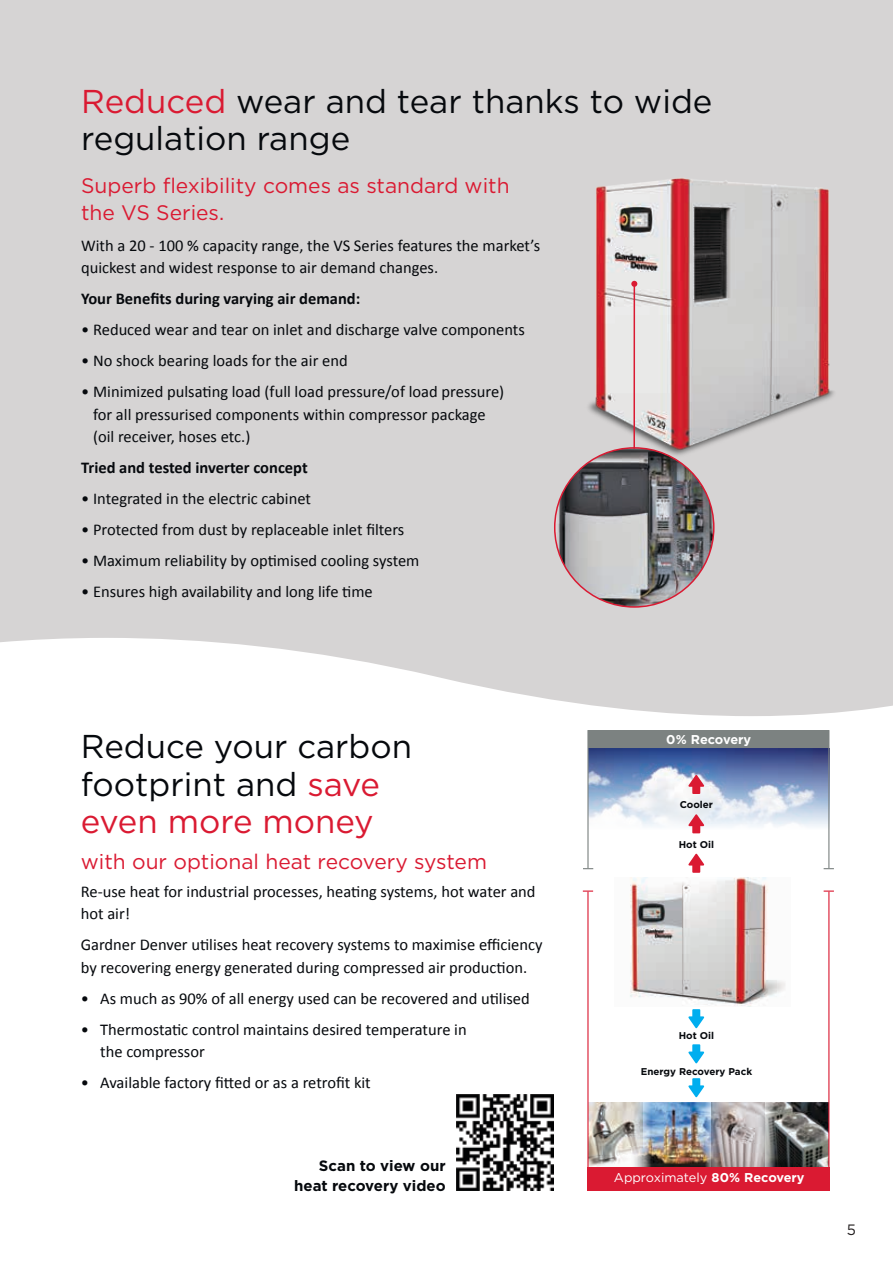
<style>
.page{position:relative;width:893px;height:1263px;background:#fff}
.page>*{position:absolute;margin:0;border:0;box-sizing:border-box;transform-origin:0 0}
.t1{font:33px/37.5px "Gotham";color:#06090d}
.t2{font:21px/27px "Gotham";color:#da1a32}
.t3{font:16.5px/22.5px "Calibri";color:#06090d}
.t4{font:700 16.5px "Calibri";color:#06090d}
.t5{font:700 15px/19.5px "Gotham";color:#06090d;text-align:right}
.t6{font:15px "Gotham";color:#231f20}
.t7{font:12.75px "Gotham";color:#fff}
.t8{font:700 12.75px "Gotham";letter-spacing:-.01em;color:#fff}
.t9{font:700 9.9px "Gotham";color:#06090d}
.s1{color:#da1a32}
.s2{font-weight:700}
</style>
<div class="page">
<div style="left:0;top:0;width:893px;height:742px;background:#d6d4d4"></div>
<svg style="left:0;top:638px;width:893px;height:553px"></svg>
<img style="left:726px;top:1103px;width:28px;height:64px">
<img style="left:589px;top:1103px;width:41px;height:64px">
<img style="left:754px;top:1103px;width:73px;height:64px">
<img style="left:630px;top:1103px;width:96px;height:64px">
<img style="left:589px;top:748px;width:238px;height:113px">
<div style="left:587px;top:730px;width:242px;height:139px;border:1px solid #7c8281"></div>
<div style="left:587px;top:891px;width:242px;height:300px;border:1px solid #da1a32"></div>
<div style="left:587px;top:1167px;width:242px;height:23px;background:#da1a32"></div>
<svg style="left:583px;top:890px;width:10px;height:2px"></svg>
<svg style="left:824px;top:890px;width:10px;height:2px"></svg>
<svg style="left:688px;top:1009px;width:16px;height:19px"></svg>
<svg style="left:688px;top:814px;width:16px;height:19px"></svg>
<svg style="left:688px;top:854px;width:16px;height:19px"></svg>
<svg style="left:688px;top:775px;width:16px;height:19px"></svg>
<svg style="left:688px;top:1044px;width:16px;height:19px"></svg>
<svg style="left:688px;top:1078px;width:16px;height:19px"></svg>
<div style="left:588px;top:731px;width:241px;height:17px;background:#7c8281"></div>
<img style="left:615px;top:878px;width:175px;height:128px">
<img style="left:580px;top:178px;width:254px;height:290px">
<img style="left:555px;top:448px;width:159px;height:159px;border-radius:80px">
<hr style="left:633px;top:284px;width:2px;height:165px;background:#da1a32">
<svg style="left:631px;top:281px;width:6px;height:6px"></svg>
<img style="left:457px;top:1094px;width:96px;height:97px">
<h1 class="t1" style="left:81px;top:82px;width:633px"><span class="s1">Reduced</span> wear and tear thanks to wide regulation range</h1>
<p class="t2" style="left:81px;top:171px;width:430px">Superb flexibility comes as standard with the VS Series.</p>
<p class="t3" style="left:81px;top:233px;width:460px">With a 20 - 100 % capacity range, the VS Series features the market’s quickest and widest response to air demand changes.</p>
<p class="t4" style="left:81px;top:288px;width:281px">Your Benefits during varying air demand:</p>
<p class="t3" style="left:81px;top:317px;width:445px">• Reduced wear and tear on inlet and discharge valve components</p>
<p class="t3" style="left:81px;top:349px;width:268px">• No shock bearing loads for the air end</p>
<p class="t3" style="left:93px;top:380px;width:413px;text-indent:-12px">• Minimized pulsating load (full load pressure/of load pressure) for all pressurised components within compressor package (oil receiver, hoses etc.)</p>
<p class="t4" style="left:81px;top:457px;width:228px">Tried and tested inverter concept</p>
<p class="t3" style="left:81px;top:487px;width:231px">• Integrated in the electric cabinet</p>
<p class="t3" style="left:81px;top:518px;width:325px">• Protected from dust by replaceable inlet filters</p>
<p class="t3" style="left:81px;top:549px;width:340px">• Maximum reliability by optimised cooling system</p>
<p class="t3" style="left:81px;top:580px;width:293px">• Ensures high availability and long life time</p>
<h1 class="t1" style="left:81px;top:727px;width:333px">Reduce your carbon footprint and <span class="s1">save even more money</span></h1>
<p class="t2" style="left:81px;top:847px;width:408px">with our optional heat recovery system</p>
<p class="t3" style="left:81px;top:879px;width:456px">Re-use heat for industrial processes, heating systems, hot water and hot air!</p>
<p class="t3" style="left:81px;top:932px;width:463px">Gardner Denver utilises heat recovery systems to maximise efficiency by recovering energy generated during compressed air production.</p>
<p class="t3" style="left:81px;top:986px;width:450px">• As much as 90% of all energy used can be recovered and utilised</p>
<p class="t3" style="left:100px;top:1017px;width:368px;text-indent:-19px">• Thermostatic control maintains desired temperature in the compressor</p>
<p class="t3" style="left:81px;top:1070px;width:292px">• Available factory fitted or as a retrofit kit</p>
<p class="t5" style="left:294px;top:1156px;width:153px">Scan to view our heat recovery video</p>
<p class="t8" style="left:666px;top:732px;width:86px">0% Recovery</p>
<p class="t9" style="left:680px;top:799px;width:35px">Cooler</p>
<p class="t9" style="left:679px;top:838px;width:37px">Hot Oil</p>
<p class="t9" style="left:679px;top:1030px;width:37px">Hot Oil</p>
<p class="t9" style="left:641px;top:1065px;width:113px">Energy Recovery Pack</p>
<p class="t7" style="left:614px;top:1169px;width:192px">Approximately <span class="s2">80% Recovery</span></p>
<p class="t6" style="left:847px;top:1220px;width:11px">5</p>
</div>
